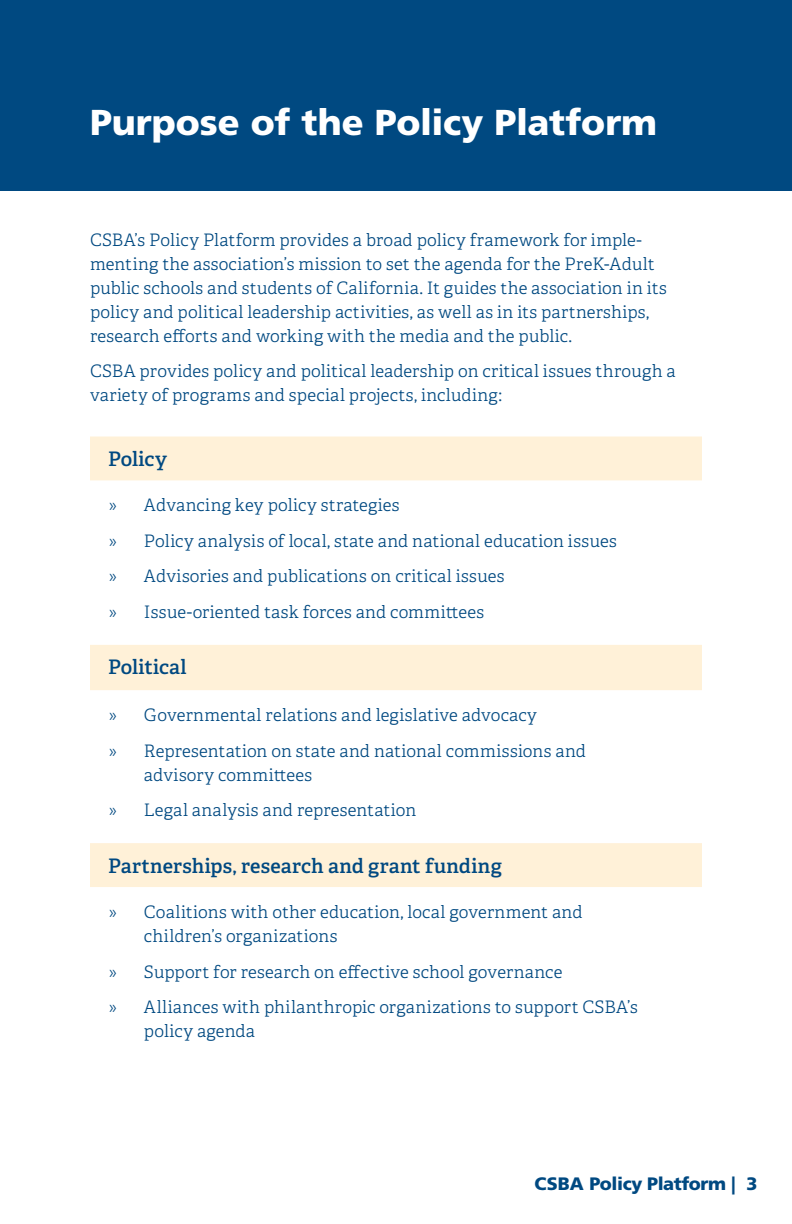
<style>
.page{position:relative;width:792px;height:1224px;background:#fff}
.page>*{position:absolute;margin:0;border:0;box-sizing:border-box;transform-origin:0 0}
.t1{font:900 36px "Frutiger LT Std";letter-spacing:-.005em;color:#fff}
.t2{font:600 20px "Adelle";letter-spacing:.01em;color:#004981}
.t3{font:900 18px "Frutiger LT Std";letter-spacing:-.02em;color:#004981}
.t4{font:300 17.2px/24px "Adelle";letter-spacing:.01em;color:#004981}
.s1{font-family:"Frutiger LT Std"}
</style>
<div class="page">
<div style="left:0;top:0;width:792px;height:190px;background:#004981"></div>
<svg style="left:90px;top:437px;width:612px;height:450px"></svg>
<h1 class="t1" style="left:90px;top:101px;width:569px">Purpose of the Policy Platform</h1>
<p class="t4" style="left:90px;top:228px;width:578px">CSBA’s Policy Platform provides a broad policy framework for imple&shy;menting the association’s mission to set the agenda for the PreK-Adult public schools and students of California. It guides the association in its policy and political leadership activities, as well as in its partnerships, research efforts and working with the media and the public.</p>
<p class="t4" style="left:90px;top:359px;width:587px">CSBA provides policy and political leadership on critical issues through a variety of programs and special projects, including:</p>
<p class="t2" style="left:108px;top:446px;width:60px">Policy</p>
<p class="t4" style="left:108px;top:488px;width:510px;line-height:35.4px"><span class="s1">»</span> Advancing key policy strategies<br><span class="s1">»</span> Policy analysis of local, state and national education issues <span class="s1">»</span> Advisories and publications on critical issues<br><span class="s1">»</span> Issue-oriented task forces and committees</p>
<p class="t2" style="left:108px;top:655px;width:80px">Political</p>
<p class="t4" style="left:108px;top:698px;width:480px;line-height:35.4px"><span class="s1">»</span> Governmental relations and legislative advocacy<br><span class="s1">»</span> Representation on state and national commissions and</p>
<p class="t4" style="left:108px;top:757px;width:310px;line-height:35.4px;text-indent:36px">advisory committees<br><span class="s1">»</span> Legal analysis and representation</p>
<p class="t2" style="left:108px;top:853px;width:395px">Partnerships, research and grant funding</p>
<p class="t4" style="left:144px;top:900px;width:440px;text-indent:-36px"><span class="s1">»</span> Coalitions with other education, local government and children’s organizations</p>
<p class="t4" style="left:108px;top:954px;width:531px;line-height:35.4px"><span class="s1">»</span> Support for research on effective school governance<br><span class="s1">»</span> Alliances with philanthropic organizations to support CSBA’s</p>
<p class="t4" style="left:144px;top:1019px;width:113px">policy agenda</p>
<p class="t3" style="left:534px;top:1172px;width:225px">CSBA Policy Platform | 3</p>
</div>
